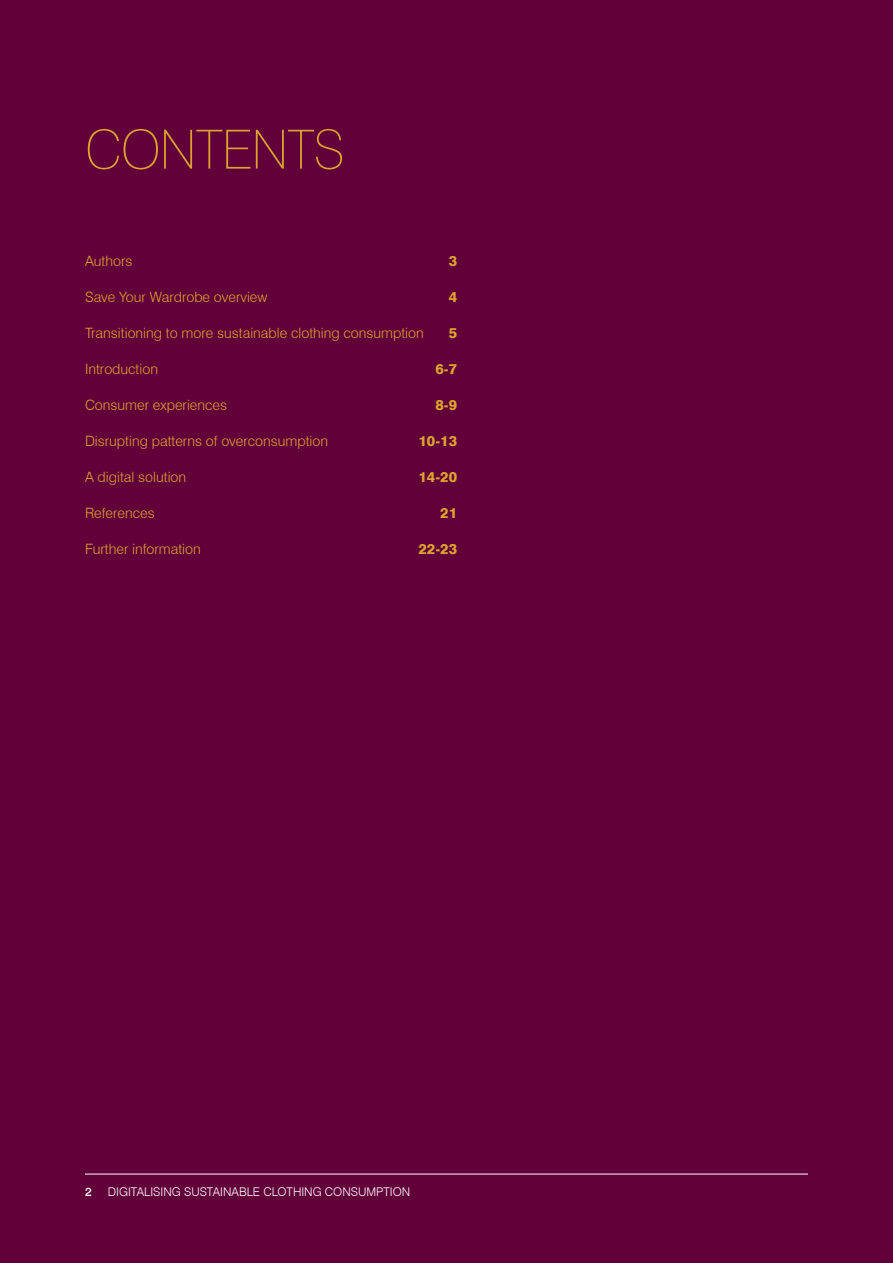
<style>
.page{position:relative;width:893px;height:1263px;background:#62003a}
.page>*{position:absolute;margin:0;border:0;box-sizing:border-box;transform-origin:0 0}
.t1{font:100 54px "Swiss 721 BT";letter-spacing:-.02em;color:#dda330}
.t2{font:300 14.25px "Swiss 721 BT";color:#dda330}
.t3{font:800 14.25px "Swiss 721 BT";color:#dda330}
.t4{font:300 12px "Swiss 721 BT";color:#fff}
.t5{font:500 12px "Swiss 721 BT";color:#fff}
</style>
<div class="page">
<hr style="left:85px;top:1174px;width:723px;height:1px;background:#fff">
<h1 class="t1" style="left:85px;top:117px;width:261px">CONTENTS</h1>
<p class="t2" style="left:85px;top:252px;width:49px">Authors</p>
<p class="t2" style="left:85px;top:288px;width:184px">Save Your Wardrobe overview</p>
<p class="t2" style="left:85px;top:324px;width:340px">Transitioning to more sustainable clothing consumption</p>
<p class="t2" style="left:85px;top:360px;width:75px">Introduction</p>
<p class="t2" style="left:85px;top:396px;width:144px">Consumer experiences</p>
<p class="t2" style="left:85px;top:432px;width:245px">Disrupting patterns of overconsumption</p>
<p class="t2" style="left:85px;top:468px;width:103px">A digital solution</p>
<p class="t2" style="left:85px;top:504px;width:71px">References</p>
<p class="t2" style="left:85px;top:540px;width:117px">Further information</p>
<p class="t3" style="left:449px;top:252px;width:10px">3</p>
<p class="t3" style="left:449px;top:288px;width:10px">4</p>
<p class="t3" style="left:449px;top:324px;width:10px">5</p>
<p class="t3" style="left:435px;top:360px;width:23px">6-7</p>
<p class="t3" style="left:435px;top:396px;width:23px">8-9</p>
<p class="t3" style="left:419px;top:432px;width:40px">10-13</p>
<p class="t3" style="left:419px;top:468px;width:40px">14-20</p>
<p class="t3" style="left:440px;top:504px;width:18px">21</p>
<p class="t3" style="left:419px;top:540px;width:40px">22-23</p>
<p class="t5" style="left:85px;top:1184px;width:8px">2</p>
<p class="t4" style="left:108px;top:1184px;width:304px">DIGITALISING SUSTAINABLE CLOTHING CONSUMPTION</p>
</div>
